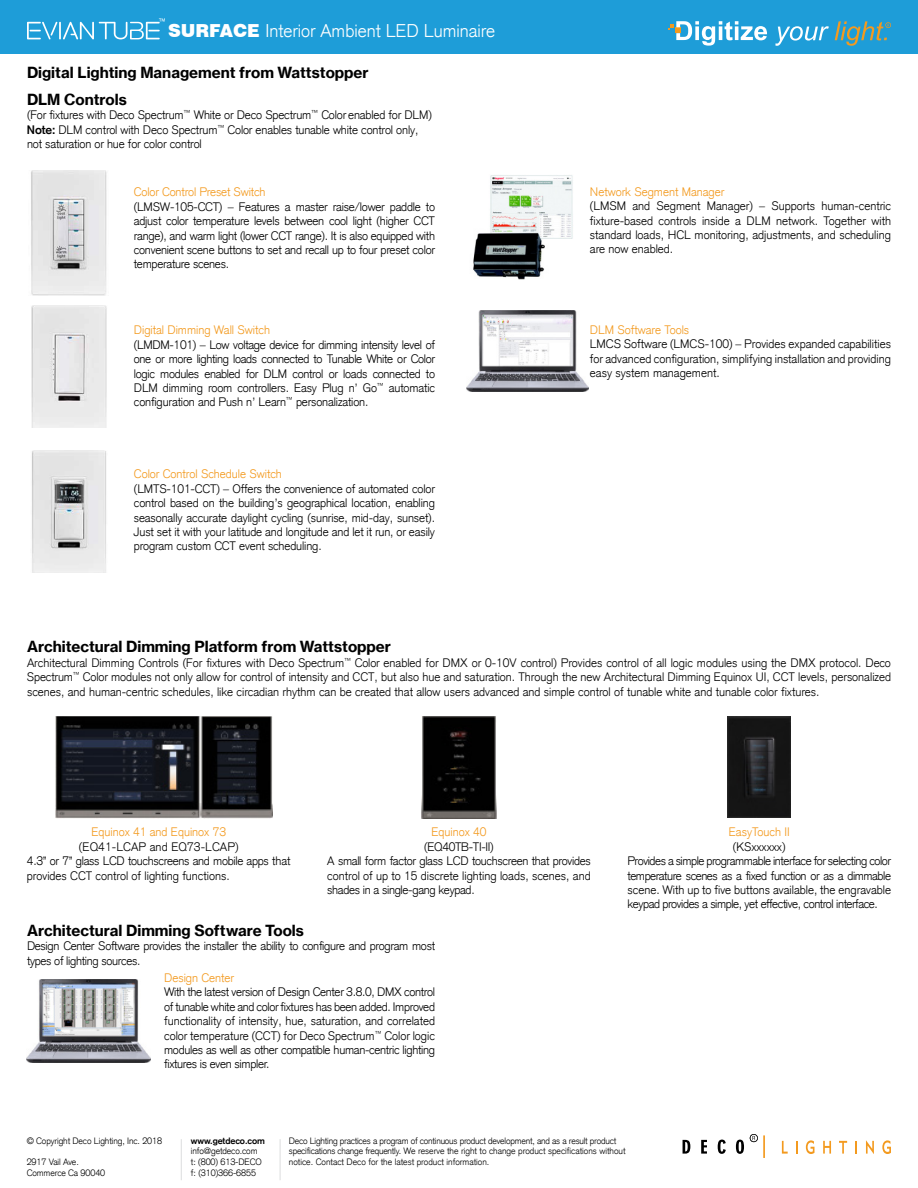
<style>
.page{position:relative;width:918px;height:1188px;background:#fff}
.page>*{position:absolute;margin:0;border:0;box-sizing:border-box;transform-origin:0 0}
.t1{font:300 18px "Akzidenz Grotesk CE";color:#fff}
.t2{font:15px "N Haas Grotesk TX Pro 75 Bd";color:#000}
.t3{font:300 12px/14.4px "Akzidenz Grotesk CE";letter-spacing:-.01em;color:#000;text-align:justify}
.t4{font:300 12px/14.4px "Akzidenz Grotesk CE";letter-spacing:-.035em;color:#000}
.t5{font:300 12px "Akzidenz Grotesk CE";color:#f39a1f}
.t6{font:300 9px/10.8px "Akzidenz Grotesk CE";letter-spacing:-.01em;color:#000}
.t7{font:700 9px "Akzidenz Grotesk";letter-spacing:-.01em;color:#000}
.s1{font-family:"Swiss 721 BT";font-weight:900}
.s2{font-family:"Akzidenz Grotesk";font-weight:700}
</style>
<div class="page">
<div style="left:0;top:0;width:918px;height:54px;background:#1e9dd8"></div>
<svg style="left:775px;top:26px;width:54px;height:20px"></svg>
<svg style="left:835px;top:21px;width:56px;height:25px"></svg>
<svg style="left:668px;top:21px;width:99px;height:25px"></svg>
<svg style="left:683px;top:1140px;width:7px;height:14px"></svg>
<svg style="left:701px;top:1140px;width:6px;height:14px"></svg>
<svg style="left:718px;top:1140px;width:8px;height:14px"></svg>
<svg style="left:736px;top:1140px;width:8px;height:14px"></svg>
<svg style="left:782px;top:1141px;width:6px;height:13px"></svg>
<svg style="left:796px;top:1141px;width:1px;height:13px"></svg>
<svg style="left:806px;top:1140px;width:8px;height:14px"></svg>
<svg style="left:823px;top:1141px;width:8px;height:13px"></svg>
<svg style="left:839px;top:1141px;width:8px;height:13px"></svg>
<svg style="left:855px;top:1141px;width:2px;height:13px"></svg>
<svg style="left:866px;top:1140px;width:8px;height:14px"></svg>
<svg style="left:882px;top:1140px;width:9px;height:14px"></svg>
<hr style="left:763px;top:1135px;width:2px;height:23px;background:#f39a1f">
<svg style="left:750px;top:1134px;width:8px;height:8px"></svg>
<hr style="left:181px;top:1139px;width:1px;height:41px;background:#dcddde">
<hr style="left:280px;top:1139px;width:1px;height:41px;background:#dcddde">
<svg style="left:27px;top:18px;width:138px;height:21px"></svg>
<img style="left:31px;top:170px;width:76px;height:125px">
<img style="left:32px;top:451px;width:74px;height:121px">
<img style="left:31px;top:305px;width:76px;height:123px">
<img style="left:27px;top:980px;width:124px;height:82px">
<img style="left:473px;top:175px;width:100px;height:105px">
<img style="left:467px;top:311px;width:121px;height:81px">
<img style="left:728px;top:716px;width:63px;height:102px">
<img style="left:422px;top:716px;width:74px;height:103px">
<img style="left:55px;top:716px;width:218px;height:103px">
<h1 class="t1" style="left:168px;top:20px;width:329px"><span class="s1">SURFACE</span> Interior Ambient LED Luminaire</h1>
<p class="t2" style="left:27px;top:63px;width:343px">Digital Lighting Management from Wattstopper</p>
<p class="t2" style="left:27px;top:90px;width:101px">DLM Controls</p>
<p class="t3" style="left:27px;top:108px;width:406px;text-align:left">(For fixtures with Deco Spectrum<sup>™</sup> White or Deco Spectrum<sup>™</sup> Color enabled for DLM)<br><span class="s2">Note:</span> DLM control with Deco Spectrum<sup>™</sup> Color enables tunable white control only, not saturation or hue for color control</p>
<p class="t5" style="left:134px;top:184px;width:133px">Color Control Preset Switch</p>
<p class="t3" style="left:134px;top:199px;width:303px">(LMSW-105-CCT) – Features a master raise/lower paddle to adjust color temperature levels between cool light (higher CCT range), and warm light (lower CCT range). It is also equipped with convenient scene buttons to set and recall up to four preset color temperature scenes.</p>
<p class="t5" style="left:134px;top:322px;width:138px">Digital Dimming Wall Switch</p>
<p class="t3" style="left:134px;top:337px;width:303px">(LMDM-101) – Low voltage device for dimming intensity level of one or more lighting loads connected to Tunable White or Color logic modules enabled for DLM control or loads connected to DLM dimming room controllers. Easy Plug n’ Go<sup>™</sup> automatic configuration and Push n’ Learn<sup>™</sup> personalization.</p>
<p class="t5" style="left:134px;top:466px;width:150px">Color Control Schedule Switch</p>
<p class="t3" style="left:134px;top:481px;width:303px">(LMTS-101-CCT) – Offers the convenience of automated color control based on the building’s geographical location, enabling seasonally accurate daylight cycling (sunrise, mid-day, sunset).<br>Just set it with your latitude and longitude and let it run, or easily program custom CCT event scheduling.</p>
<p class="t5" style="left:590px;top:184px;width:136px">Network Segment Manager</p>
<p class="t3" style="left:590px;top:199px;width:303px">(LMSM and Segment Manager) – Supports human-centric fixture-based controls inside a DLM network. Together with standard loads, HCL monitoring, adjustments, and scheduling are now enabled.</p>
<p class="t5" style="left:590px;top:322px;width:101px">DLM Software Tools</p>
<p class="t3" style="left:590px;top:337px;width:303px">LMCS Software (LMCS-100) – Provides expanded capabilities for advanced configuration, simplifying installation and providing easy system management.</p>
<p class="t2" style="left:27px;top:637px;width:366px">Architectural Dimming Platform from Wattstopper</p>
<p class="t3" style="left:27px;top:656px;width:866px">Architectural Dimming Controls (For fixtures with Deco Spectrum<sup>™</sup> Color enabled for DMX or 0-10V control) Provides control of all logic modules using the DMX protocol. Deco Spectrum<sup>™</sup> Color modules not only allow for control of intensity and CCT, but also hue and saturation. Through the new Architectural Dimming Equinox UI, CCT levels, personalized scenes, and human-centric schedules, like circadian rhythm can be created that allow users advanced and simple control of tunable white and tunable color fixtures.</p>
<p class="t5" style="left:91px;top:825px;width:136px">Equinox 41 and Equinox 73</p>
<p class="t3" style="left:27px;top:839px;width:265px;text-align:left;text-indent:52px">(EQ41-LCAP and EQ73-LCAP)<br>4.3” or 7” glass LCD touchscreens and mobile apps that provides CCT control of lighting functions.</p>
<p class="t5" style="left:431px;top:825px;width:57px">Equinox 40</p>
<p class="t3" style="left:327px;top:839px;width:265px;text-align:left;text-indent:97px">(EQ40TB-TI-II)<br>A small form factor glass LCD touchscreen that provides control of up to 15 discrete lighting loads, scenes, and shades in a single-gang keypad.</p>
<p class="t2" style="left:27px;top:921px;width:279px">Architectural Dimming Software Tools</p>
<p class="t3" style="left:27px;top:939px;width:410px">Design Center Software provides the installer the ability to configure and program most types of lighting sources.</p>
<p class="t5" style="left:164px;top:970px;width:72px">Design Center</p>
<p class="t3" style="left:164px;top:985px;width:272px">With the latest version of Design Center 3.8.0, DMX control of tunable white and color fixtures has been added. Improved functionality of intensity, hue, saturation, and correlated color temperature (CCT) for Deco Spectrum<sup>™</sup> Color logic modules as well as other compatible human-centric lighting fixtures is even simpler.</p>
<p class="t5" style="left:729px;top:825px;width:62px">EasyTouch II</p>
<p class="t4" style="left:627px;top:839px;width:265px;text-indent:105px">(KSxxxxxx)<br>Provides a simple programmable interface for selecting color temperature scenes as a fixed function or as a dimmable scene. With up to five buttons available, the engravable keypad provides a simple, yet effective, control interface.</p>
<p class="t6" style="left:27px;top:1135px;width:137px">© Copyright Deco Lighting, Inc. 2018</p>
<p class="t6" style="left:27px;top:1157px;width:80px">2917 Vail Ave.<br>Commerce Ca 90040</p>
<p class="t7" style="left:191px;top:1135px;width:75px">www.getdeco.com</p>
<p class="t6" style="left:191px;top:1146px;width:72px">info@getdeco.com t: (800) 613-DECO f: (310)366-6855</p>
<p class="t6" style="left:289px;top:1135px;width:338px">Deco Lighting practices a program of continuous product development, and as a result product specifications change frequently. We reserve the right to change product specifications without notice. Contact Deco for the latest product information.</p>
</div>
